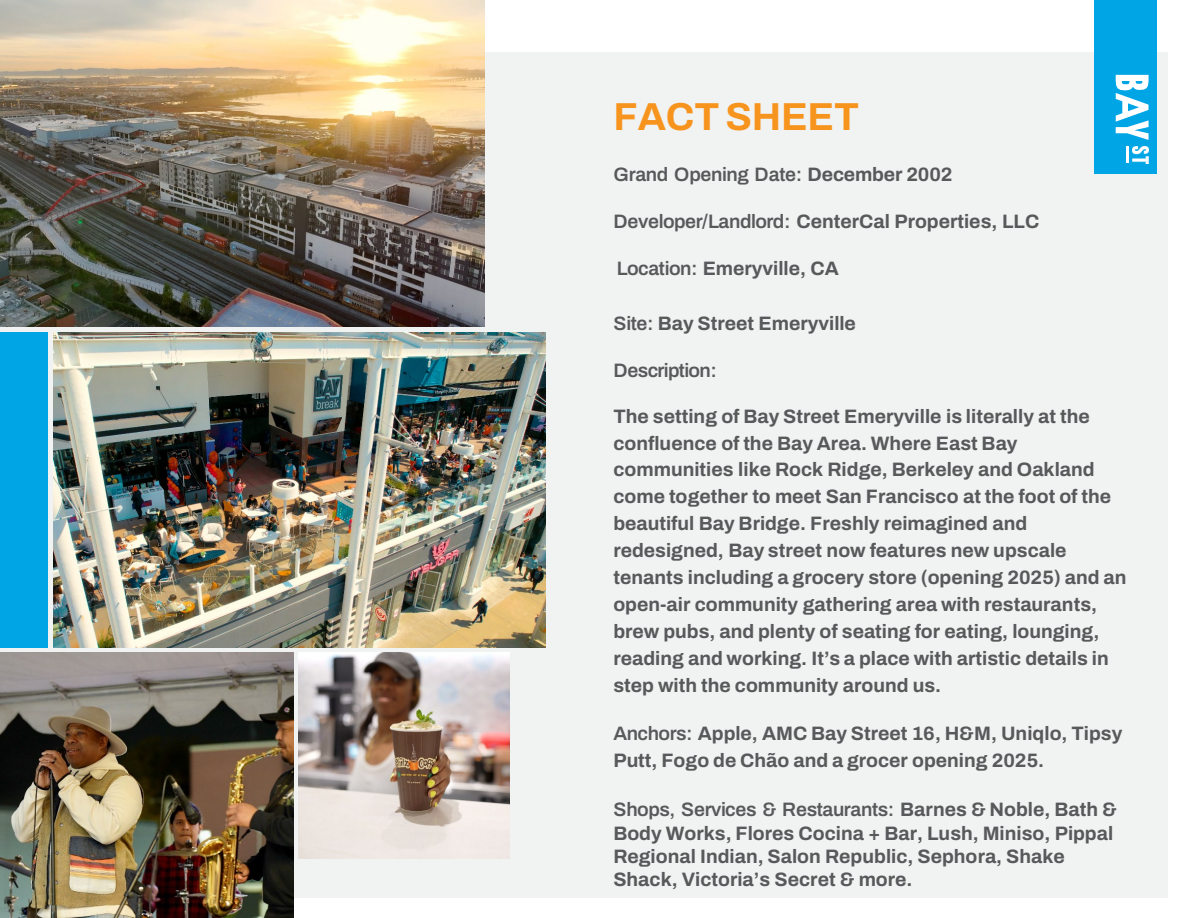
<style>
.page{position:relative;width:1188px;height:918px;background:#fff}
.page>*{position:absolute;margin:0;border:0;box-sizing:border-box;transform-origin:0 0}
.t1{font:700 39px "Archivo";color:#f7941d}
.t2{font:700 19.5px/26.8px "Archivo";color:#58595b}
.t3{font:600 19.5px "Archivo";letter-spacing:-.025em;color:#58595b}
.s1{font-weight:700}
.s2{font-weight:600}
</style>
<div class="page">
<div style="left:0;top:52px;width:1168px;height:845px;background:#f1f2f2"></div>
<img style="left:0;top:0;width:484px;height:327px">
<img style="left:53px;top:332px;width:493px;height:316px">
<img style="left:0;top:653px;width:294px;height:265px">
<img style="left:298px;top:653px;width:212px;height:205px">
<div style="left:0;top:332px;width:48px;height:316px;background:#00a5e5"></div>
<div style="left:1094px;top:0;width:63px;height:174px;background:#00a5e5"></div>
<img style="left:1132px;top:147px;width:17px;height:16px">
<hr style="left:1126px;top:147px;width:3px;height:16px;background:#fff">
<svg style="left:1116px;top:75px;width:33px;height:65px"></svg>
<h2 class="t1" style="left:613px;top:88px;width:247px">FACTSHEET</h2>
<h2 class="t3" style="left:613px;top:159px;width:341px">Grand Opening Date: <span class="s1">December 2002</span></h2>
<h2 class="t2" style="left:613px;top:208px;width:427px"><span class="s2">Developer/Landlord:</span> CenterCal Properties, LLC</h2>
<h2 class="t2" style="left:617px;top:255px;width:224px"><span class="s2">Location:</span> Emeryville, CA</h2>
<p class="t2" style="left:613px;top:309px;width:244px"><span class="s2">Site:</span> Bay Street Emeryville</p>
<p class="t3" style="left:613px;top:356px;width:105px">Description:</p>
<p class="t2" style="left:613px;top:403px;width:515px">The setting of Bay Street Emeryville is literally at the confluence of the Bay Area. Where East Bay communities like Rock Ridge, Berkeley and Oakland come together to meet San Francisco at the foot of the beautiful Bay Bridge. Freshly reimagined and redesigned, Bay street now features new upscale tenants including a grocery store (opening 2025) and an open-air community gathering area with restaurants, brew pubs, and plenty of seating for eating, lounging, reading and working. It’s a place with artistic details in step with the community around us.</p>
<p class="t2" style="left:613px;top:719px;width:511px"><span class="s2">Anchors:</span> Apple, AMC Bay Street 16, H&amp;M, Uniqlo, Tipsy<br>Putt, Fogo de Chão and a grocer opening 2025.</p>
<p class="t2" style="left:613px;top:798px;width:505px;line-height:23.4px"><span class="s2">Shops, Services &amp; Restaurants:</span> Barnes &amp; Noble, Bath &amp; Body Works, Flores Cocina + Bar, Lush, Miniso, Pippal Regional Indian, Salon Republic, Sephora, Shake Shack, Victoria’s Secret &amp; more.</p>
</div>
